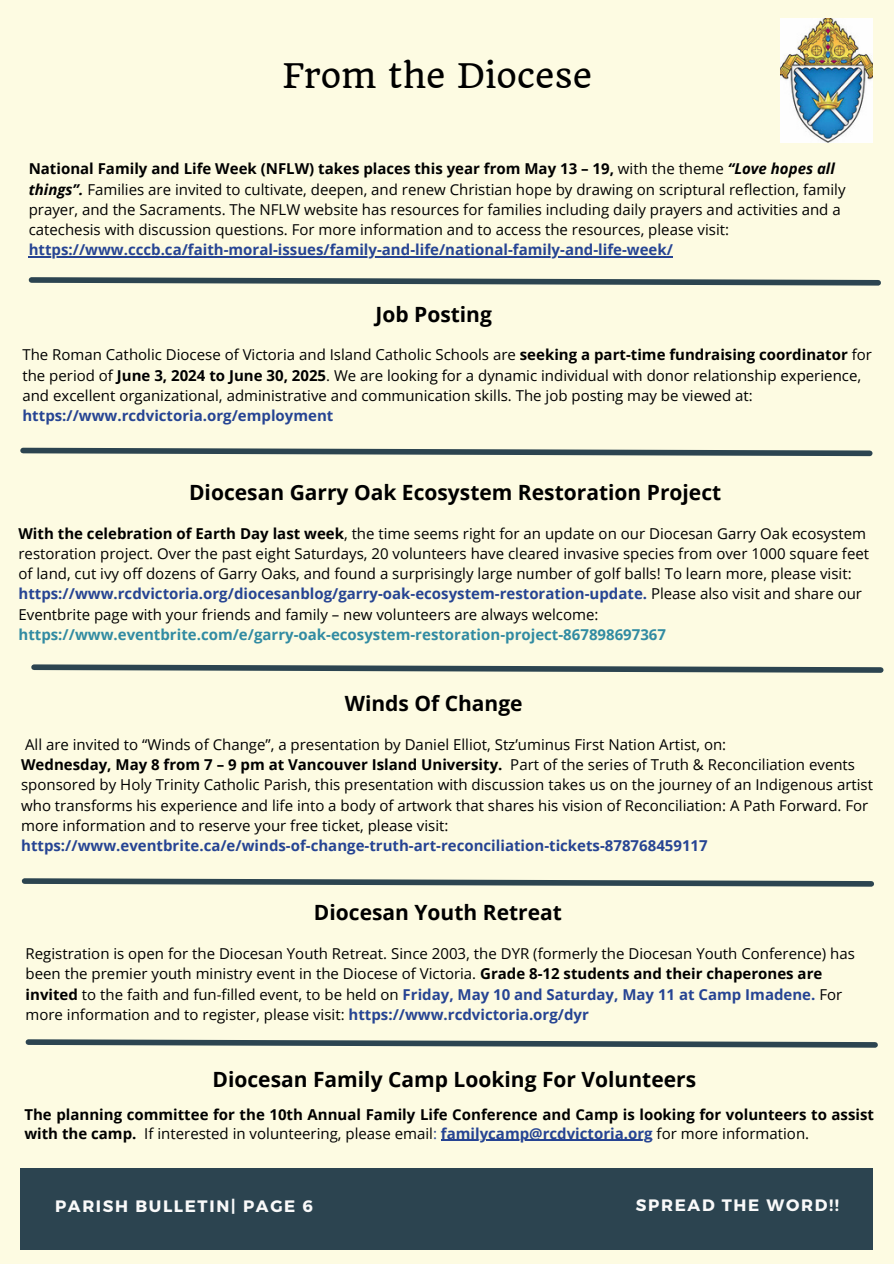
<style>
.page{position:relative;width:894px;height:1264px;background:#fff}
.page>*{position:absolute;margin:0;border:0;box-sizing:border-box;transform-origin:0 0}
.t1{font:33px "Quando";color:#000}
.t2{font:700 21px "Open Sans";color:#000}
.t3{font:700 16.5px "Montserrat";letter-spacing:.1em;color:#fafafa}
.t4{font:15px/20.2px "Open Sans";color:#000}
.t5{font:700 15px/19.2px "Open Sans";color:#000}
.t6{font:700 15px "Open Sans";color:#264493}
.s1{font-weight:700}
.s2{font-weight:700;font-style:italic}
.s3{font-weight:700;color:#264493}
.s4{font-weight:700;color:#318ba2}
.s5{font-weight:400}
.s6{font-weight:400;color:#264493}
.s7{color:#264493}
</style>
<div class="page">
<div style="left:0;top:0;width:893px;height:1263px;background:#fdfbe2"></div>
<div style="left:20px;top:1168px;width:852px;height:81px;background:#2c4450"></div>
<img style="left:780px;top:18px;width:91px;height:125px">
<svg style="left:25px;top:1039px;width:853px;height:9px"></svg>
<svg style="left:31px;top:664px;width:853px;height:9px"></svg>
<svg style="left:21px;top:878px;width:853px;height:9px"></svg>
<hr style="left:441px;top:1139px;width:211px;height:1px;background:#264493">
<svg style="left:28px;top:277px;width:853px;height:9px"></svg>
<svg style="left:20px;top:447px;width:853px;height:10px"></svg>
<hr style="left:29px;top:256px;width:643px;height:2px;background:#264493">
<p class="t1" style="left:282px;top:55px;width:311px">From the Diocese</p>
<h3 class="t4" style="left:29px;top:158px;width:818px"><span class="s1">National Family and Life Week (NFLW) takes places this year from May 13 – 19,</span> with the theme <span class="s2">“Love hopes all things”.</span> Families are invited to cultivate, deepen, and renew Christian hope by drawing on scriptural reflection, family prayer, and the Sacraments. The NFLW website has resources for families including daily prayers and activities and a catechesis with discussion questions. For more information and to access the resources, please visit:</h3>
<p class="t6" style="left:29px;top:239px;width:645px">https://www.cccb.ca/faith-moral-issues/family-and-life/national-family-and-life-week/</p>
<h3 class="t2" style="left:375px;top:299px;width:118px">Job Posting</h3>
<p class="t4" style="left:22px;top:344px;width:850px">The Roman Catholic Diocese of Victoria and Island Catholic Schools are <span class="s1">seeking a part-time fundraising coordinator</span> for the period of <span class="s1">June 3, 2024 to June 30, 2025</span>. We are looking for a dynamic individual with donor relationship experience, and excellent organizational, administrative and communication skills. The job posting may be viewed at: <span class="s3">https://www.rcdvictoria.org/employment</span></p>
<p class="t2" style="left:189px;top:477px;width:533px">Diocesan Garry Oak Ecosystem Restoration Project</p>
<h2 class="t4" style="left:18px;top:522px;width:852px"><span class="s1">With the celebration of Earth Day last week</span>, the time seems right for an update on our Diocesan Garry Oak ecosystem restoration project. Over the past eight Saturdays, 20 volunteers have cleared invasive species from over 1000 square feet of land, cut ivy off dozens of Garry Oaks, and found a surprisingly large number of golf balls! To learn more, please visit: <span class="s3">https://www.rcdvictoria.org/diocesanblog/garry-oak-ecosystem-restoration-update.</span> Please also visit and share our Eventbrite page with your friends and family – new volunteers are always welcome: <span class="s4">https://www.eventbrite.com/e/garry-oak-ecosystem-restoration-project-867898697367</span></h2>
<p class="t2" style="left:344px;top:688px;width:179px">Winds Of Change</p>
<p class="t4" style="left:25px;top:733px;width:702px">All are invited to “Winds of Change”, a presentation by Daniel Elliot, Stz’uminus First Nation Artist, on:</p>
<h2 class="t4" style="left:21px;top:754px;width:853px"><span class="s1">Wednesday, May 8 from 7 – 9 pm at Vancouver Island University.</span> Part of the series of Truth &amp; Reconciliation events sponsored by Holy Trinity Catholic Parish, this presentation with discussion takes us on the journey of an Indigenous artist who transforms his experience and life into a body of artwork that shares his vision of Reconciliation: A Path Forward. For more information and to reserve your free ticket, please visit:</h2>
<p class="t6" style="left:21px;top:835px;width:688px">https://www.eventbrite.ca/e/winds-of-change-truth-art-reconciliation-tickets-878768459117</p>
<h2 class="t2" style="left:314px;top:897px;width:249px">Diocesan Youth Retreat</h2>
<p class="t4" style="left:26px;top:943px;width:830px">Registration is open for the Diocesan Youth Retreat. Since 2003, the DYR (formerly the Diocesan Youth Conference) has been the premier youth ministry event in the Diocese of Victoria. <span class="s1">Grade 8-12 students and their chaperones are invited</span> to the faith and fun-filled event, to be held on <span class="s3">Friday, May 10 and Saturday, May 11 at Camp Imadene.</span> For more information and to register, please visit: <span class="s3">https://www.rcdvictoria.org/dyr</span></p>
<h2 class="t2" style="left:212px;top:1064px;width:485px">Diocesan Family Camp Looking For Volunteers</h2>
<p class="t5" style="left:24px;top:1104px;width:851px">The planning committee for the 10th Annual Family Life Conference and Camp is looking for volunteers to assist with the camp. <span class="s5">If interested in volunteering, please email</span><span class="s6">:</span> <span class="s7">familycamp@rcdvictoria.org</span> <span class="s5">for more information.</span></p>
<p class="t3" style="left:55px;top:1195px;width:259px">PARISH BULLETIN| PAGE 6</p>
<h2 class="t3" style="left:635px;top:1194px;width:204px">SPREAD THE WORD!!</h2>
</div>
